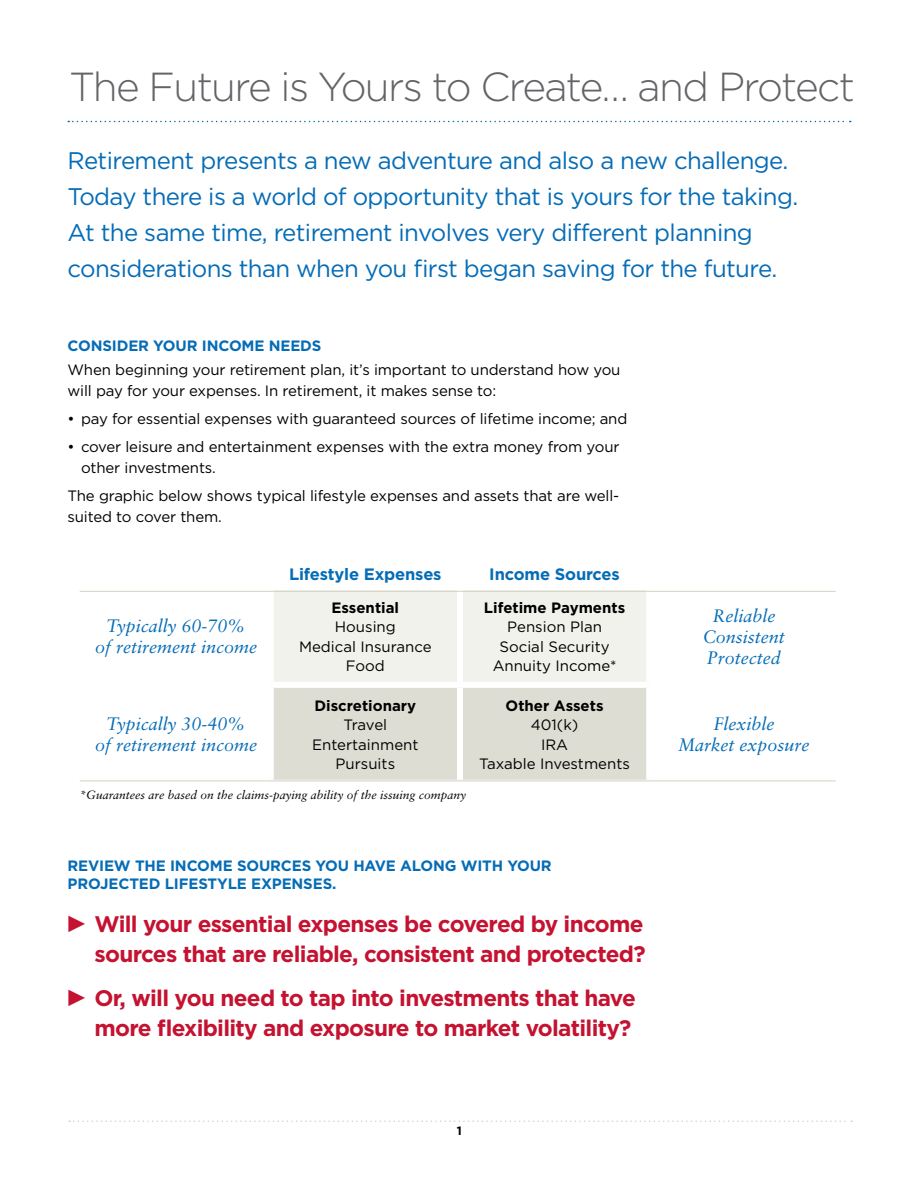
<style>
.page{position:relative;width:918px;height:1188px;background:#fff}
.page>*{position:absolute;margin:0;border:0;box-sizing:border-box;transform-origin:0 0}
.t1{font:300 40.5px "Gotham";letter-spacing:-.04em;color:#636467}
.t2{font:24px/36px "Gotham";letter-spacing:-.025em;color:#056cb6}
.t3{font:700 22.5px/30px "Gotham";letter-spacing:-.03em;color:#c41230;text-align:right}
.t4{font:italic 18px/21px "Sabon LT Std";color:#056cb6;text-align:center}
.t5{font:700 16.5px "Gotham";letter-spacing:-.01em;color:#056cb6}
.t6{font:15px/19.5px "Gotham";letter-spacing:-.01em;color:#000;text-align:center}
.t7{font:700 15px/18px "Gotham";letter-spacing:-.01em;color:#056cb6}
.t8{font:700 15px "Gotham";color:#000}
.t9{font:italic 12px "Sabon LT Std";color:#000}
.t10{font:700 12px "Gotham";color:#000}
.s1{font-family:"Mathematical Pi Six";font-weight:400}
</style>
<div class="page">
<svg style="left:69px;top:1120px;width:783px;height:2px"></svg>
<svg style="left:68px;top:121px;width:783px;height:1px"></svg>
<svg style="left:274px;top:590px;width:372px;height:190px;background:#e7e7df"></svg>
<div style="left:457px;top:590px;width:6px;height:92px;background:#fff"></div>
<div style="left:271px;top:682px;width:189px;height:6px;background:#fff"></div>
<div style="left:460px;top:682px;width:189px;height:6px;background:#fff"></div>
<div style="left:457px;top:688px;width:6px;height:92px;background:#fff"></div>
<hr style="left:80px;top:591px;width:756px;height:1px;background:#d3d2c4">
<hr style="left:80px;top:781px;width:756px;height:1px;background:#d3d2c4">
<h1 class="t1" style="left:69px;top:65px;width:788px">The Future is Yours to Create… and Protect</h1>
<p class="t2" style="left:68px;top:142px;width:732px">Retirement presents a new adventure and also a new challenge.<br>Today there is a world of opportunity that is yours for the taking.<br>At the same time, retirement involves very different planning considerations than when you first began saving for the future.</p>
<p class="t7" style="left:68px;top:336px;width:255px">Consider Your Incom e Needs</p>
<p class="t6" style="left:68px;top:359px;width:555px;line-height:21px;text-align:left">When beginning your retirement plan, it’s important to understand how you will pay for your expenses. In retirement, it makes sense to:</p>
<p class="t6" style="left:68px;top:409px;width:561px">• pay for essential expenses with guaranteed sources of lifetime income; and</p>
<p class="t6" style="left:81px;top:436px;width:540px;line-height:21px;text-align:left;text-indent:-14px">• cover leisure and entertainment expenses with the extra money from your other investments.</p>
<p class="t6" style="left:68px;top:485px;width:553px;line-height:21px;text-align:left">The graphic below shows typical lifestyle expenses and assets that are well&shy;suited to cover them.</p>
<p class="t4" style="left:95px;top:616px;width:163px">Typically 60-70%<br>of retirement income</p>
<p class="t4" style="left:95px;top:713px;width:163px">Typically 30-40%<br>of retirement income</p>
<p class="t5" style="left:289px;top:565px;width:154px">Lifestyle Expenses</p>
<p class="t5" style="left:489px;top:565px;width:132px">Income Sources</p>
<p class="t8" style="left:332px;top:599px;width:69px">Essential</p>
<p class="t6" style="left:299px;top:617px;width:134px">Housing<br>Medical Insurance<br>Food</p>
<p class="t8" style="left:484px;top:599px;width:143px">Lifetime Payments</p>
<p class="t6" style="left:493px;top:617px;width:125px">Pension Plan<br>Social Security<br>Annuity Income*</p>
<p class="t4" style="left:703px;top:605px;width:84px">Reliable<br>Consistent<br>Protected</p>
<p class="t8" style="left:314px;top:697px;width:103px">Discretionary</p>
<p class="t6" style="left:312px;top:715px;width:108px">Travel<br>Entertainment<br>Pursuits</p>
<p class="t8" style="left:506px;top:697px;width:99px">Other Assets</p>
<p class="t6" style="left:479px;top:715px;width:152px">401(k)<br>IRA<br>Taxable Investments</p>
<p class="t4" style="left:678px;top:713px;width:133px">Flexible<br>Market exposure</p>
<p class="t9" style="left:80px;top:788px;width:388px">*Guarantees are based on the claims-paying ability of the issuing company</p>
<p class="t7" style="left:68px;top:856px;width:486px">Revi ew the incom e sources you have along with your projected lifestyle expenses.</p>
<h3 class="t3" style="left:68px;top:909px;width:580px"><span class="s1">c</span> Will your essential expenses be covered by income sources that are reliable, consistent and protected?</h3>
<h3 class="t3" style="left:68px;top:982px;width:570px"><span class="s1">c</span> Or, will you need to tap into investments that have more flexibility and exposure to market volatility?</h3>
<p class="t10" style="left:457px;top:1124px;width:7px">1</p>
</div>
